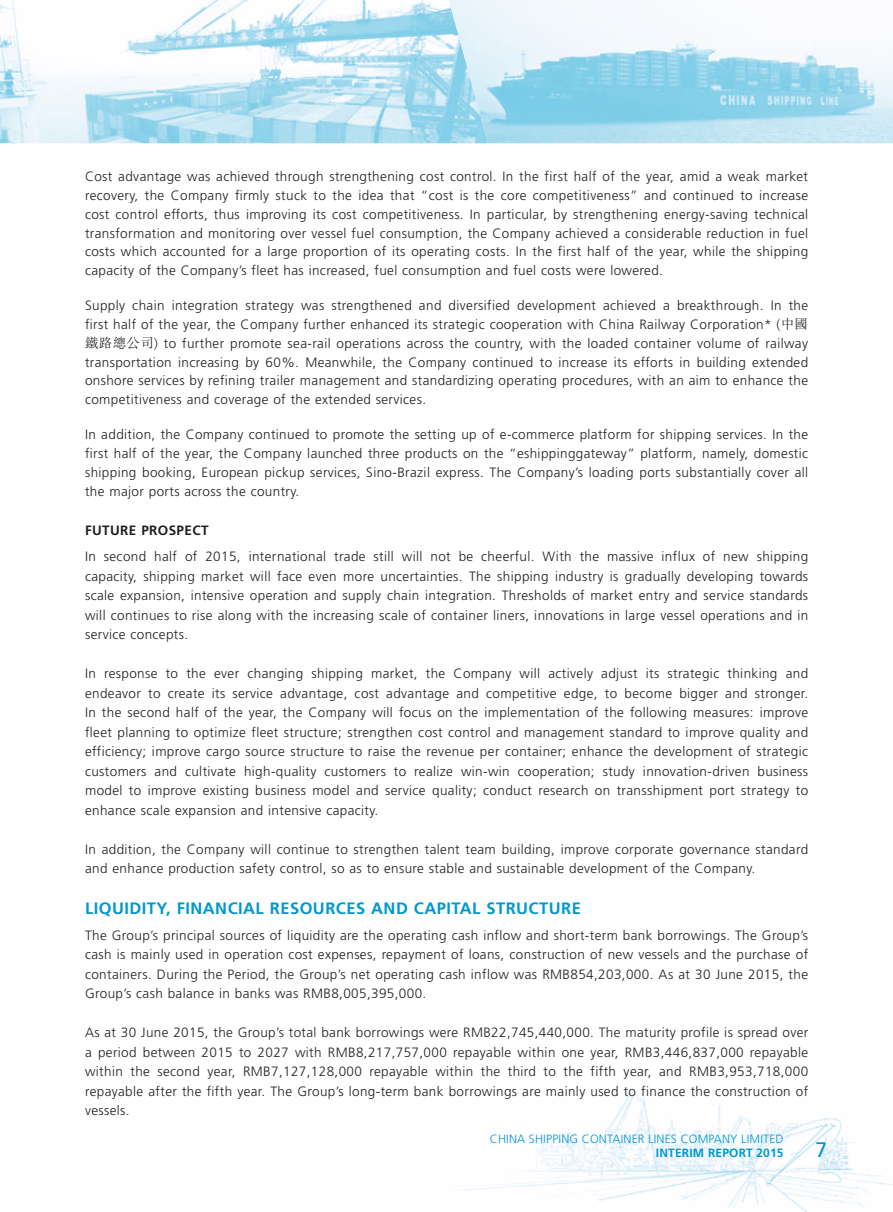
<style>
.page{position:relative;width:893px;height:1212px;background:#fff}
.page>*{position:absolute;margin:0;border:0;box-sizing:border-box;transform-origin:0 0}
.t1{font:21px "Frutiger LT Std";color:#0098ce}
.t2{font:700 16.5px "Frutiger LT Std";letter-spacing:.03em;color:#0098ce}
.t3{font:300 13.5px/19.5px "Frutiger LT Std";letter-spacing:.03em;color:#231f20;text-align:justify}
.t4{font:700 13.5px "Frutiger LT Std";letter-spacing:.03em;color:#231f20}
.t5{font:300 12px "Frutiger LT Std";letter-spacing:.015em;color:#0098ce}
.t6{font:700 12px "Frutiger LT Std";letter-spacing:.015em;color:#0098ce}
.s1{font-family:"M Sung HK"}
</style>
<div class="page">
<img style="left:469px;top:1091px;width:424px;height:121px">
<img style="left:0;top:0;width:441px;height:143px">
<img style="left:441px;top:0;width:452px;height:143px">
<p class="t3" style="left:85px;top:167px;width:725px;line-height:18.8px">Cost advantage was achieved through strengthening cost control. In the first half of the year, amid a weak market recovery, the Company firmly stuck to the idea that “cost is the core competitiveness” and continued to increase cost control efforts, thus improving its cost competitiveness. In particular, by strengthening energy-saving technical transformation and monitoring over vessel fuel consumption, the Company achieved a considerable reduction in fuel costs which accounted for a large proportion of its operating costs. In the first half of the year, while the shipping capacity of the Company’s fleet has increased, fuel consumption and fuel costs were lowered.</p>
<p class="t3" style="left:85px;top:296px;width:725px;line-height:18.8px">Supply chain integration strategy was strengthened and diversified development achieved a breakthrough. In the first half of the year, the Company further enhanced its strategic cooperation with China Railway Corporation* (<span class="s1">中國鐵路總公司</span>) to further promote sea-rail operations across the country, with the loaded container volume of railway transportation increasing by 60%. Meanwhile, the Company continued to increase its efforts in building extended onshore services by refining trailer management and standardizing operating procedures, with an aim to enhance the competitiveness and coverage of the extended services.</p>
<p class="t3" style="left:85px;top:425px;width:725px;line-height:18.8px">In addition, the Company continued to promote the setting up of e-commerce platform for shipping services. In the first half of the year, the Company launched three products on the “eshippinggateway” platform, namely, domestic shipping booking, European pickup services, Sino-Brazil express. The Company’s loading ports substantially cover all the major ports across the country.</p>
<p class="t4" style="left:85px;top:523px;width:125px">FUTURE PROSPECT</p>
<p class="t3" style="left:85px;top:547px;width:725px">In second half of 2015, international trade still will not be cheerful. With the massive influx of new shipping capacity, shipping market will face even more uncertainties. The shipping industry is gradually developing towards scale expansion, intensive operation and supply chain integration. Thresholds of market entry and service standards will continues to rise along with the increasing scale of container liners, innovations in large vessel operations and in service concepts.</p>
<p class="t3" style="left:85px;top:664px;width:725px">In response to the ever changing shipping market, the Company will actively adjust its strategic thinking and endeavor to create its service advantage, cost advantage and competitive edge, to become bigger and stronger.<br>In the second half of the year, the Company will focus on the implementation of the following measures: improve fleet planning to optimize fleet structure; strengthen cost control and management standard to improve quality and efficiency; improve cargo source structure to raise the revenue per container; enhance the development of strategic customers and cultivate high-quality customers to realize win-win cooperation; study innovation-driven business model to improve existing business model and service quality; conduct research on transshipment port strategy to enhance scale expansion and intensive capacity.</p>
<p class="t3" style="left:85px;top:839px;width:725px">In addition, the Company will continue to strengthen talent team building, improve corporate governance standard and enhance production safety control, so as to ensure stable and sustainable development of the Company.</p>
<p class="t2" style="left:85px;top:898px;width:497px">LIQUIDITY, FINANCIAL RESOURCES AND CAPITAL STRUCTURE</p>
<p class="t3" style="left:85px;top:925px;width:725px">The Group’s principal sources of liquidity are the operating cash inflow and short-term bank borrowings. The Group’s cash is mainly used in operation cost expenses, repayment of loans, construction of new vessels and the purchase of containers. During the Period, the Group’s net operating cash inflow was RMB854,203,000. As at 30 June 2015, the Group’s cash balance in banks was RMB8,005,395,000.</p>
<p class="t3" style="left:85px;top:1023px;width:725px">As at 30 June 2015, the Group’s total bank borrowings were RMB22,745,440,000. The maturity profile is spread over a period between 2015 to 2027 with RMB8,217,757,000 repayable within one year, RMB3,446,837,000 repayable within the second year, RMB7,127,128,000 repayable within the third to the fifth year, and RMB3,953,718,000 repayable after the fifth year. The Group’s long-term bank borrowings are mainly used to finance the construction of vessels.</p>
<p class="t5" style="left:490px;top:1132px;width:295px">China Shipping Container Lines Company Limited</p>
<p class="t6" style="left:656px;top:1146px;width:129px">INTERIM REPORT 2015</p>
<h1 class="t1" style="left:815px;top:1138px;width:13px">7</h1>
</div>
